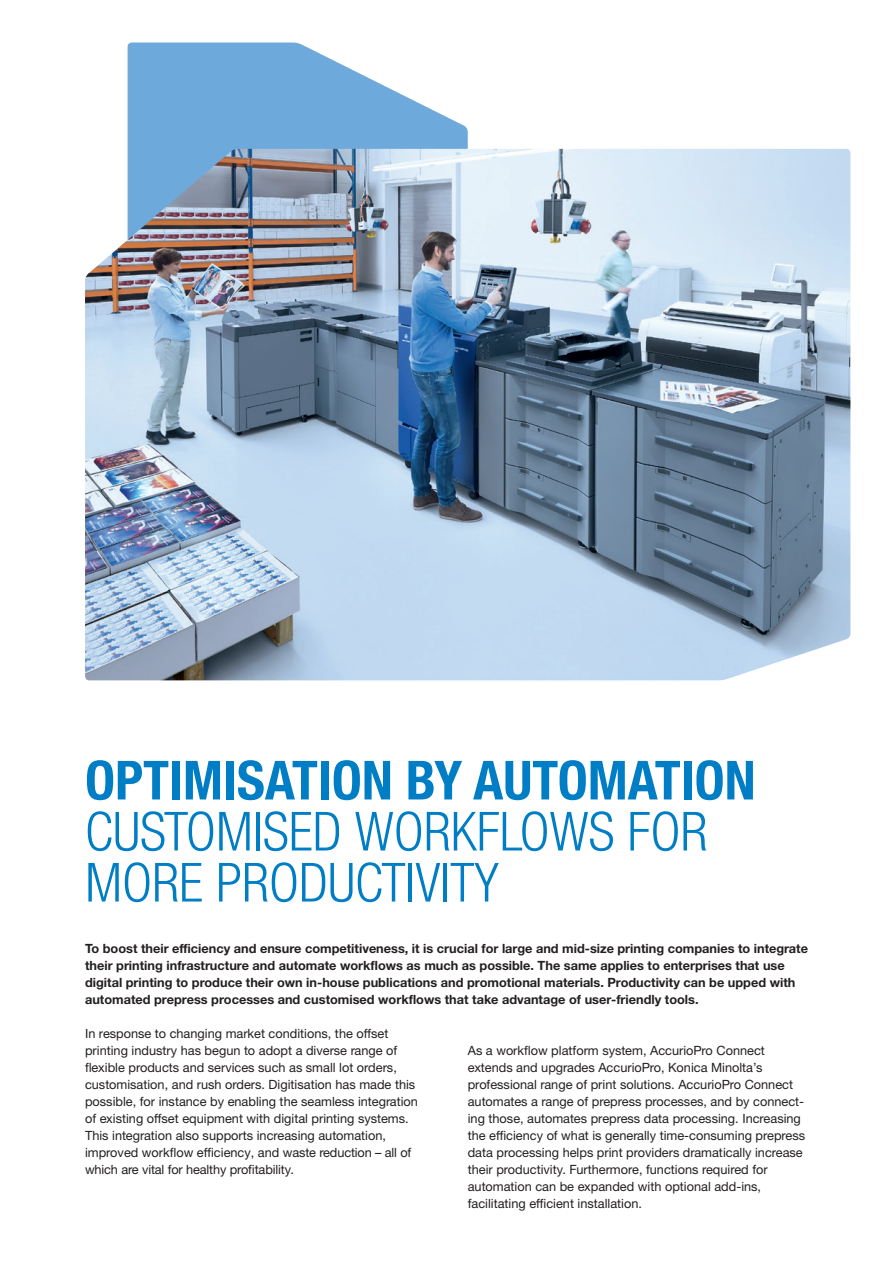
<style>
.page{position:relative;width:893px;height:1263px;background:#fff}
.page>*{position:absolute;margin:0;border:0;box-sizing:border-box;transform-origin:0 0}
.Bro_Inside_HEAD_Ligh{font:300 condensed 54px/51px "Helvetica Neue LTW1 G";color:#007ec5}
.Bro_Inside_HEAD_Ligh-2{font:700 condensed 54px "Helvetica Neue LTW1 G";color:#007ec5}
.Bro_Inside_COPY_Roma{font:12.75px/17px "Helvetica Neue LTW1 G";color:#231f20}
.Bro_Inside_COPYBOLD{font:700 12.75px/17px "Helvetica Neue LTW1 G";color:#231f20}
</style>
<div class="page">
<svg style="left:128px;top:43px;width:340px;height:106px;fill:#6da9db"></svg>
<img style="left:85px;top:149px;width:765px;height:531px">
<p class="Bro_Inside_HEAD_Ligh-2" style="left:85px;top:748px;width:672px">OPTIMISATION BY AUTOMATION</p>
<p class="Bro_Inside_HEAD_Ligh" style="left:85px;top:806px;width:624px">CUSTOMISED WORKFLOWS FOR<br>MORE PRODUCTIVITY</p>
<p class="Bro_Inside_COPYBOLD" style="left:85px;top:939px;width:724px">To boost their efficiency and ensure competitiveness, it is crucial for large and mid-size printing companies to integrate their printing infrastructure and automate workflows as much as possible. The same applies to enterprises that use digital printing to produce their own in-house publications and promotional materials. Productivity can be upped with automated prepress processes and customised workflows that take advantage of user-friendly tools.</p>
<p class="Bro_Inside_COPY_Roma" style="left:85px;top:1024px;width:334px">In response to changing market conditions, the offset printing industry has begun to adopt a diverse range of flexible products and services such as small lot orders, customisation, and rush orders. Digitisation has made this possible, for instance by enabling the seamless integration of existing offset equipment with digital printing systems.<br>This integration also supports increasing automation, improved workflow efficiency, and waste reduction – all of which are vital for healthy profitability.</p>
<p class="Bro_Inside_COPY_Roma" style="left:468px;top:1041px;width:339px">As a workflow platform system, AccurioPro Connect extends and upgrades AccurioPro, Konica Minolta’s professional range of print solutions. AccurioPro Connect automates a range of prepress processes, and by connect&shy;ing those, automates prepress data processing. Increasing the efficiency of what is generally time-consuming prepress data processing helps print providers dramatically increase their productivity. Furthermore, functions required for automation can be expanded with optional add-ins, facilitating efficient installation.</p>
</div>
